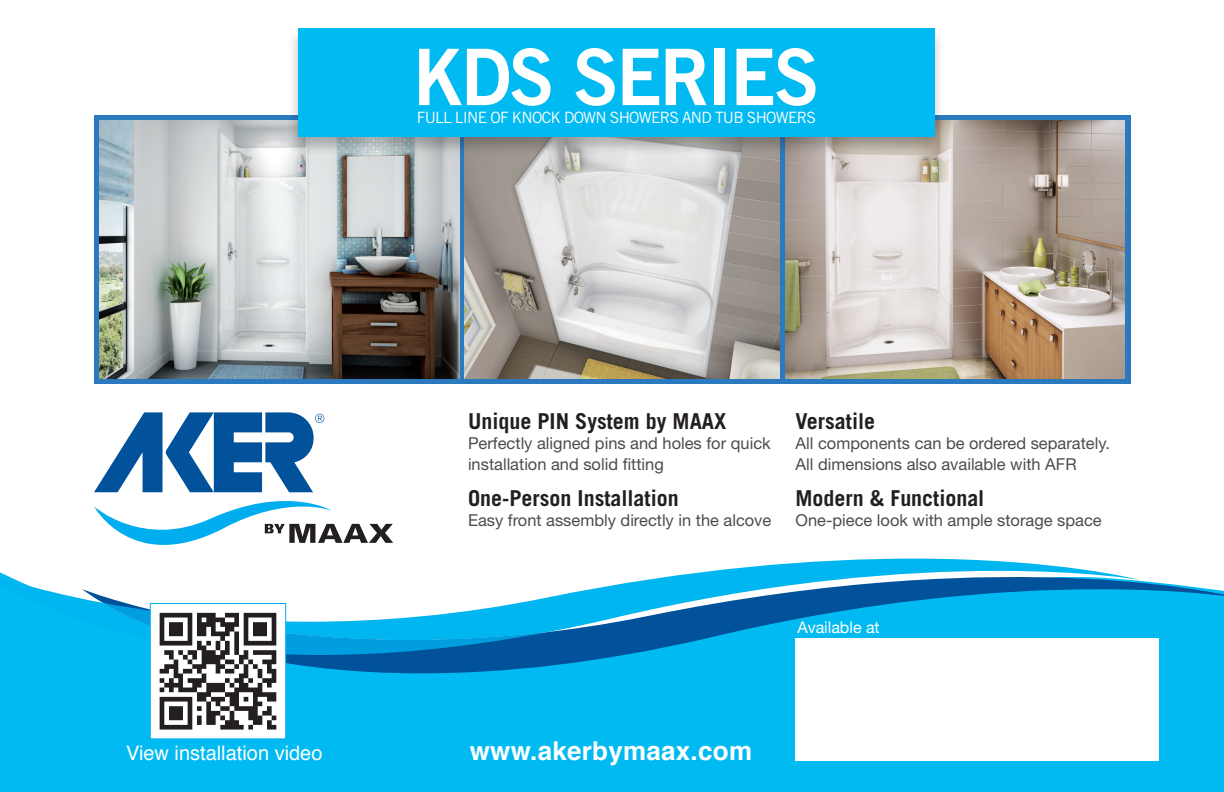
<style>
.page{position:relative;width:1224px;height:792px;background:#fff}
.page>*{position:absolute;margin:0;border:0;box-sizing:border-box;transform-origin:0 0}
.t1{font:78px "Trade Gothic Bold Two";letter-spacing:-.03em;color:#fff;scale:.96 1}
.t2{font:700 26px "Helvetica";letter-spacing:.01em;color:#fff}
.t3{font:700 22px "Trade Gothic";color:#231f20}
.t4{font:20px "Helvetica";color:#fff}
.t5{font:16.4px/20px "Helvetica Neue LT Std";color:#4b4c4d}
.t6{font:16px "Helvetica Neue";color:#fff}
.t7{font:15.6px "Trade Gothic";letter-spacing:-.05em;color:#fff}
</style>
<div class="page">
<div style="left:0;top:650px;width:1224px;height:142px;background:#00baf1"></div>
<svg style="left:94px;top:412px;width:299px;height:133px"></svg>
<div style="left:94px;top:115px;width:1036px;height:269px;background:#2b79be"></div>
<img style="left:99px;top:120px;width:360px;height:259px">
<img style="left:785px;top:120px;width:340px;height:259px">
<img style="left:465px;top:157px;width:315px;height:222px">
<svg style="left:82px;top:580px;width:1142px;height:93px;background:#09b2e9"></svg>
<svg style="left:0;top:559px;width:1139px;height:91px"></svg>
<div style="left:287px;top:26px;width:658px;height:131px;background:#231f20;opacity:.3"></div>
<div style="left:298px;top:28px;width:636px;height:109px;background:#00baf1"></div>
<div style="left:150px;top:604px;width:136px;height:135px;background:#fff"></div>
<svg style="left:103px;top:603px;width:445px;height:127px"></svg>
<div style="left:150px;top:603px;width:136px;height:136px;border:1px solid #00aeef"></div>
<div style="left:796px;top:638px;width:363px;height:122px;background:#fff"></div>
<h1 class="t1" style="left:413px;top:29px;width:425px">KDS SERIES</h1>
<p class="t7" style="left:417px;top:108px;width:401px">FULL LINE OF KNOCK DOWN SHOWERS AND TUB SHOWERS</p>
<h3 class="t3" style="left:468px;top:408px;width:260px">Unique PIN System by MAAX</h3>
<p class="t5" style="left:468px;top:433px;width:304px">Perfectly aligned pins and holes for quick installation and solid fitting</p>
<h3 class="t3" style="left:468px;top:485px;width:212px">One-Person Installation</h3>
<p class="t5" style="left:468px;top:510px;width:305px">Easy front assembly directly in the alcove</p>
<h3 class="t3" style="left:796px;top:408px;width:81px">Versatile</h3>
<p class="t5" style="left:796px;top:433px;width:316px">All components can be ordered separately.<br>All dimensions also available with AFR</p>
<h3 class="t3" style="left:796px;top:485px;width:190px">Modern &amp; Functional</h3>
<p class="t5" style="left:796px;top:510px;width:308px">One-piece look with ample storage space</p>
<p class="t6" style="left:798px;top:615px;width:84px">Available at</p>
<p class="t4" style="left:126px;top:738px;width:198px">View installation video</p>
<h2 class="t2" style="left:470px;top:730px;width:284px">www.akerbymaax.com</h2>
</div>
